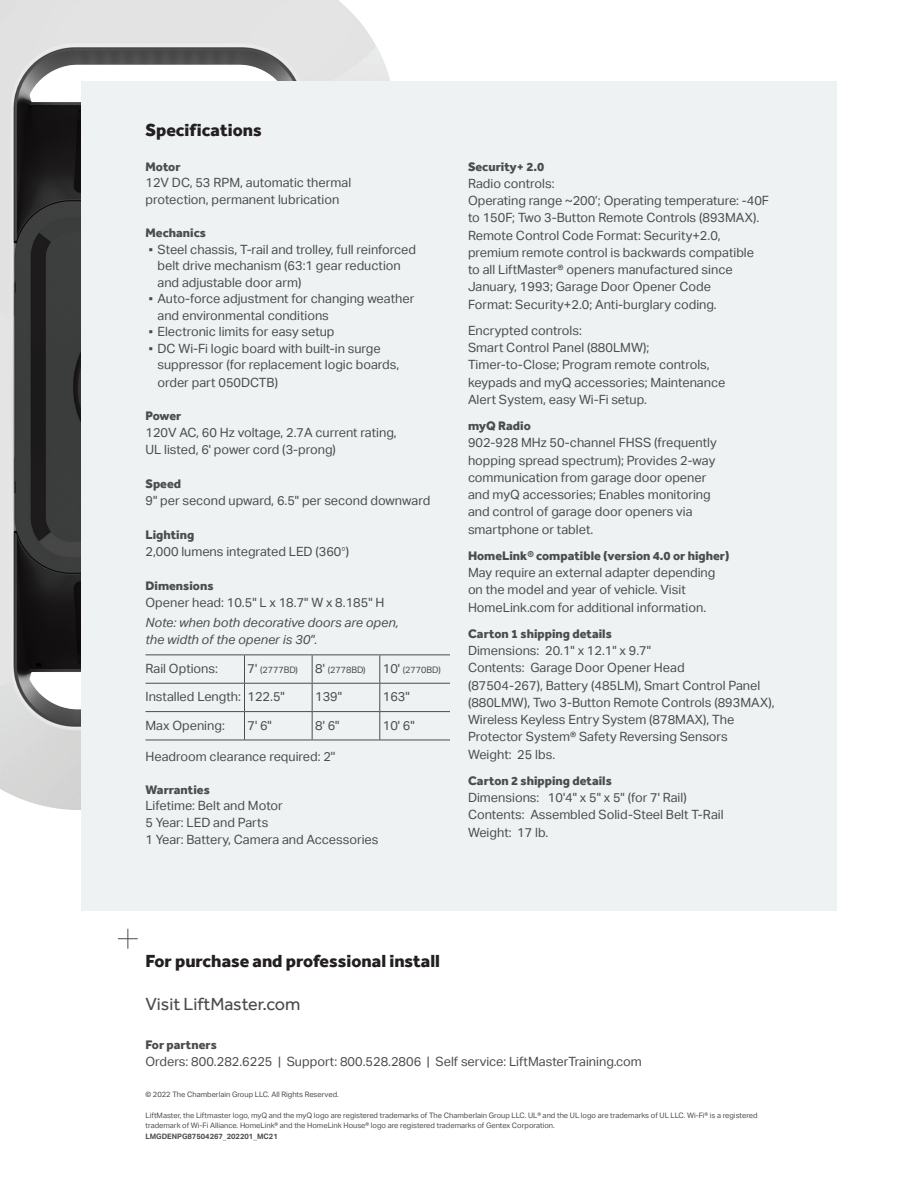
<style>
.page{position:relative;width:918px;height:1188px;background:#fff}
.page>*{position:absolute;margin:0;border:0;box-sizing:border-box;transform-origin:0 0}
.Headline{font:800 18px "Effra";color:#231f20}
.Product_Feature{font:18px "Effra";color:#4b4c4d}
.Body{font:12.75px/17.2px "Aktiv Grotesk";color:#4b4c4d}
.Subhead{font:800 12.75px "Effra";color:#4b4c4d}
.Body-2{font:italic 12.75px/17.2px "Aktiv Grotesk";color:#4b4c4d}
.Body-3{font:800 12.75px "Effra";color:#4b4c4d}
.Body-4{font:9px "Aktiv Grotesk";color:#4b4c4d}
.Legal{font:7.5px/10.5px "Aktiv Grotesk";color:#4b4c4d}
.LM_Number{font:700 7.5px "Aktiv Grotesk";color:#4b4c4d}
.s1{font-family:"Helvetica LT";font-stretch:condensed}
.s2{font-size:12.75px}
</style>
<div class="page">
<img style="left:0;top:0;width:390px;height:810px">
<div style="left:81px;top:81px;width:756px;height:829px;background:#eff2f3"></div>
<svg style="left:118px;top:929px;width:20px;height:20px"></svg>
<hr style="left:146px;top:654px;width:98px;height:1px;background:#4b4c4d">
<hr style="left:244px;top:654px;width:68px;height:1px;background:#4b4c4d">
<hr style="left:312px;top:654px;width:68px;height:1px;background:#4b4c4d">
<hr style="left:380px;top:654px;width:70px;height:1px;background:#4b4c4d">
<hr style="left:146px;top:683px;width:98px;height:1px;background:#4b4c4d">
<hr style="left:244px;top:683px;width:68px;height:1px;background:#4b4c4d">
<hr style="left:312px;top:683px;width:68px;height:1px;background:#4b4c4d">
<hr style="left:380px;top:683px;width:70px;height:1px;background:#4b4c4d">
<hr style="left:146px;top:711px;width:98px;height:1px;background:#4b4c4d">
<hr style="left:244px;top:711px;width:68px;height:1px;background:#4b4c4d">
<svg style="left:244px;top:655px;width:1px;height:85px"></svg>
<hr style="left:312px;top:711px;width:68px;height:1px;background:#4b4c4d">
<svg style="left:312px;top:655px;width:1px;height:85px"></svg>
<hr style="left:380px;top:711px;width:70px;height:1px;background:#4b4c4d">
<svg style="left:379px;top:655px;width:1px;height:85px"></svg>
<hr style="left:146px;top:740px;width:98px;height:1px;background:#4b4c4d">
<hr style="left:244px;top:740px;width:68px;height:1px;background:#4b4c4d">
<hr style="left:312px;top:740px;width:68px;height:1px;background:#4b4c4d">
<hr style="left:380px;top:740px;width:70px;height:1px;background:#4b4c4d">
<p class="Headline" style="left:146px;top:120px;width:118px">Specifications</p>
<p class="Subhead" style="left:146px;top:159px;width:37px">Motor</p>
<p class="Body" style="left:146px;top:174px;width:207px">12V DC, 53 RPM, automatic thermal protection, permanent lubrication</p>
<p class="Subhead" style="left:146px;top:226px;width:62px">Mechanics</p>
<p class="Body" style="left:158px;top:241px;width:260px;line-height:16.5px;text-indent:-10px">▪ Steel chassis, T-rail and trolley, full reinforced belt drive mechanism (63:1 gear reduction and adjustable door arm)</p>
<p class="Body" style="left:158px;top:291px;width:258px;line-height:16.5px;text-indent:-10px">▪ Auto-force adjustment for changing weather and environmental conditions</p>
<p class="Body" style="left:147px;top:323px;width:189px">▪ Electronic limits for easy setup</p>
<p class="Body" style="left:158px;top:340px;width:243px;line-height:16.8px;text-indent:-10px">▪ DC Wi-Fi logic board with built-in surge suppressor (for replacement logic boards, order part 050DCTB)</p>
<p class="Subhead" style="left:146px;top:409px;width:37px">Power</p>
<p class="Body" style="left:146px;top:424px;width:253px">120V AC, 60 Hz voltage, 2.7A current rating,<br>UL listed, 6' power cord (3-prong)</p>
<p class="Subhead" style="left:146px;top:476px;width:37px">Speed</p>
<p class="Body" style="left:146px;top:492px;width:286px">9" per second upward, 6.5" per second downward</p>
<p class="Subhead" style="left:146px;top:527px;width:50px">Lighting</p>
<p class="Body" style="left:146px;top:543px;width:205px">2,000 lumens integrated LED (360<span class="s1">°</span>)</p>
<p class="Subhead" style="left:146px;top:578px;width:70px">Dimensions</p>
<p class="Body" style="left:146px;top:594px;width:240px">Opener head: 10.5" L x 18.7" W x 8.185" H</p>
<p class="Body-2" style="left:146px;top:614px;width:255px">Note: when both decorative doors are open, the width of the opener is 30".</p>
<p class="Body" style="left:146px;top:660px;width:74px">Rail Options:</p>
<p class="Body-4" style="left:248px;top:665px;width:52px"><span class="s2">7'</span> (2777BD)</p>
<p class="Body-4" style="left:315px;top:665px;width:52px"><span class="s2">8'</span> (2778BD)</p>
<p class="Body-4" style="left:383px;top:665px;width:60px"><span class="s2">10'</span> (2770BD)</p>
<p class="Body" style="left:146px;top:688px;width:97px">Installed Length:</p>
<p class="Body" style="left:248px;top:688px;width:39px">122.5"</p>
<p class="Body" style="left:315px;top:688px;width:28px">139"</p>
<p class="Body" style="left:383px;top:688px;width:28px">163"</p>
<p class="Body" style="left:146px;top:717px;width:81px">Max Opening:</p>
<p class="Body" style="left:248px;top:717px;width:26px">7' 6"</p>
<p class="Body" style="left:315px;top:717px;width:26px">8' 6"</p>
<p class="Body" style="left:383px;top:717px;width:33px">10' 6"</p>
<p class="Body" style="left:146px;top:748px;width:191px">Headroom clearance required: 2''</p>
<p class="Subhead" style="left:146px;top:782px;width:66px">Warranties</p>
<p class="Body" style="left:146px;top:797px;width:139px">Lifetime: Belt and Motor</p>
<p class="Body" style="left:146px;top:814px;width:124px">5 Year: LED and Parts</p>
<p class="Body" style="left:146px;top:831px;width:234px">1 Year: Battery, Camera and Accessories</p>
<p class="Body-3" style="left:468px;top:159px;width:78px">Security+ 2.0</p>
<p class="Body" style="left:468px;top:175px;width:88px">Radio controls:</p>
<p class="Body" style="left:468px;top:192px;width:303px">Operating range ~200’; Operating temperature: -40F to 150F; Two 3-Button Remote Controls (893MAX).<br>Remote Control Code Format: Security+2.0, premium remote control is backwards compatible to all LiftMaster® openers manufactured since January, 1993; Garage Door Opener Code<br>Format: Security+2.0; Anti-burglary coding.</p>
<p class="Body" style="left:468px;top:322px;width:259px">Encrypted controls:<br>Smart Control Panel (880LMW); Timer-to-Close; Program remote controls, keypads and myQ accessories; Maintenance Alert System, easy Wi-Fi setup.</p>
<p class="Subhead" style="left:468px;top:418px;width:64px">myQ Radio</p>
<p class="Body" style="left:468px;top:434px;width:250px">902-928 MHz 50-channel FHSS (frequently hopping spread spectrum); Provides 2-way communication from garage door opener and myQ accessories; Enables monitoring and control of garage door openers via smartphone or tablet.</p>
<p class="Subhead" style="left:468px;top:548px;width:263px">HomeLink® compatible (version 4.0 or higher)</p>
<p class="Body" style="left:468px;top:564px;width:249px">May require an external adapter depending on the model and year of vehicle. Visit<br>HomeLink.com for additional information.</p>
<p class="Subhead" style="left:468px;top:626px;width:145px">Carton 1 shipping details</p>
<p class="Body" style="left:468px;top:642px;width:185px">Dimensions: 20.1" x 12.1" x 9.7"</p>
<p class="Body" style="left:468px;top:659px;width:294px">Contents: Garage Door Opener Head (87504-267), Battery (485LM), Smart Control Panel</p>
<p class="Body" style="left:468px;top:694px;width:308px">(880LMW), Two 3-Button Remote Controls (893MAX),<br>Wireless Keyless Entry System (878MAX), The<br>Protector System® Safety Reversing Sensors</p>
<p class="Body" style="left:468px;top:746px;width:89px">Weight: 25 lbs.</p>
<p class="Subhead" style="left:468px;top:773px;width:145px">Carton 2 shipping details</p>
<p class="Body" style="left:468px;top:789px;width:220px">Dimensions: 10'4" x 5" x 5" (for 7' Rail)</p>
<p class="Body" style="left:468px;top:806px;width:257px">Contents: Assembled Solid-Steel Belt T-Rail</p>
<p class="Body" style="left:468px;top:824px;width:82px">Weight: 17 lb.</p>
<p class="Headline" style="left:146px;top:950px;width:296px">For purchase and professional install</p>
<p class="Product_Feature" style="left:146px;top:993px;width:156px">Visit LiftMaster.com</p>
<p class="Subhead" style="left:146px;top:1037px;width:73px">For partners</p>
<p class="Body" style="left:146px;top:1053px;width:498px">Orders: 800.282.6225 | Support: 800.528.2806 | Self service: LiftMasterTraining.com</p>
<p class="Legal" style="left:146px;top:1089px;width:195px">© 2022 The Chamberlain Group LLC. All Rights Reserved.</p>
<p class="Legal" style="left:146px;top:1110px;width:614px">LiftMaster, the Liftmaster logo, myQ and the myQ logo are registered trademarks of The Chamberlain Group LLC. UL® and the UL logo are trademarks of UL LLC. Wi-Fi® is a registered trademark of Wi-Fi Alliance. HomeLink® and the HomeLink House® logo are registered trademarks of Gentex Corporation.</p>
<p class="LM_Number" style="left:146px;top:1132px;width:134px">LMGDENPG87504267_202201_MC21</p>
</div>
